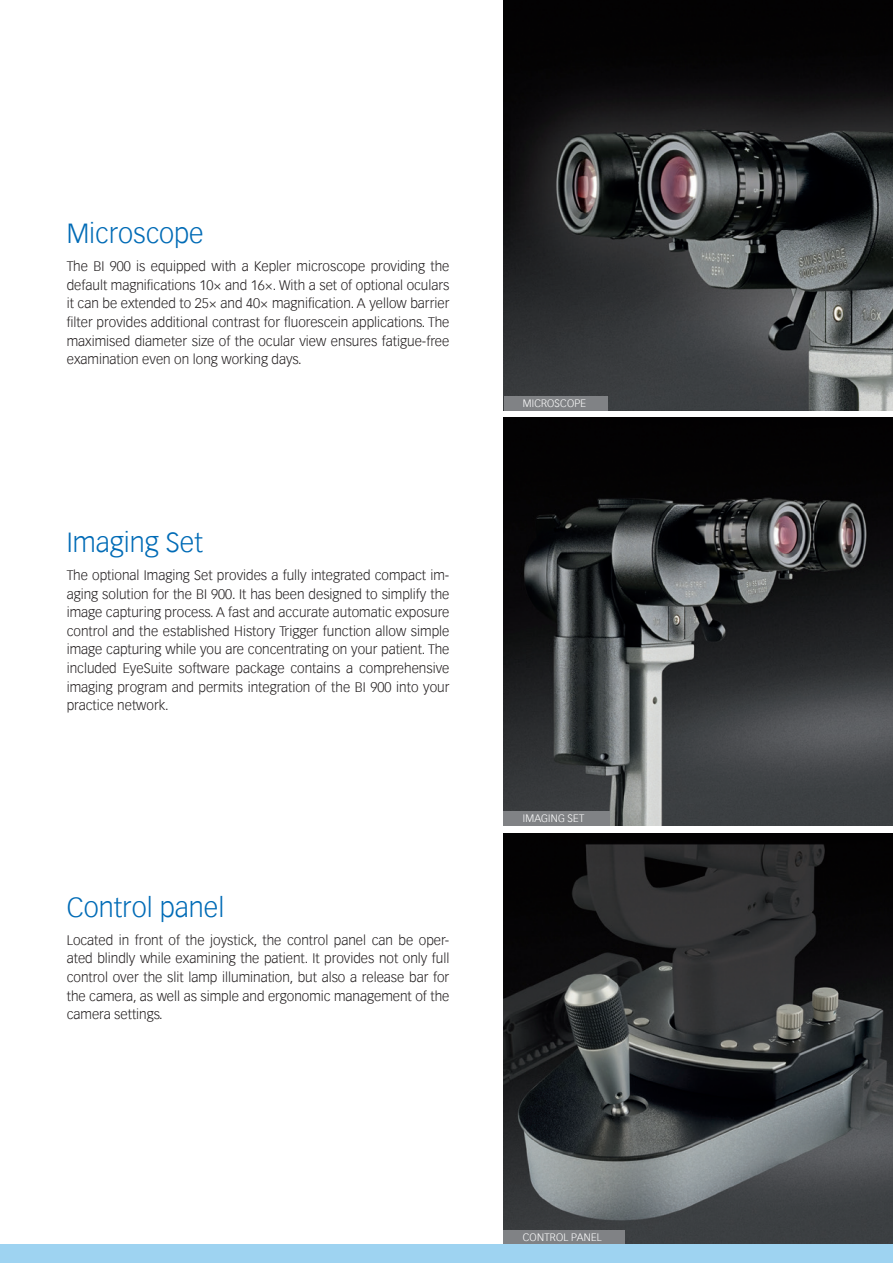
<style>
.page{position:relative;width:893px;height:1263px;background:#fff}
.page>*{position:absolute;margin:0;border:0;box-sizing:border-box;transform-origin:0 0}
._10_title_medium_blu{font:300 27px "Vectora Com";color:#006bb6}
.Bodytext{font:300 13.5px/18.6px "Vectora Com";color:#231f20;text-align:justify}
.Picture_Caption{font:300 10.5px "Vectora Com";letter-spacing:.02em;color:#fff}
</style>
<div class="page">
<img style="left:504px;top:417px;width:389px;height:408px">
<img style="left:504px;top:833px;width:389px;height:411px">
<div style="left:504px;top:811px;width:106px;height:14px;background:#808285"></div>
<div style="left:504px;top:1231px;width:121px;height:14px;background:#808285"></div>
<img style="left:504px;top:0;width:389px;height:411px">
<div style="left:504px;top:397px;width:103px;height:14px;background:#808285"></div>
<div style="left:0;top:1244px;width:893px;height:19px;background:#9ed3f1"></div>
<p class="_10_title_medium_blu" style="left:67px;top:217px;width:139px">Microscope</p>
<p class="Bodytext" style="left:67px;top:257px;width:384px">The BI 900 is equipped with a Kepler microscope providing the default magnifications 10× and 16×. With a set of optional oculars it can be extended to 25× and 40× magnification. A yellow barrier filter provides additional contrast for fluorescein applications. The maximised diameter size of the ocular view ensures fatigue-free examination even on long working days.</p>
<p class="_10_title_medium_blu" style="left:67px;top:526px;width:138px">Imaging Set</p>
<p class="Bodytext" style="left:67px;top:566px;width:384px">The optional Imaging Set provides a fully integrated compact im&shy;aging solution for the BI 900. It has been designed to simplify the image capturing process. A fast and accurate automatic exposure control and the established History Trigger function allow simple image capturing while you are concentrating on your patient. The included EyeSuite software package contains a comprehensive imaging program and permits integration of the BI 900 into your practice network.</p>
<p class="_10_title_medium_blu" style="left:67px;top:891px;width:159px">Control panel</p>
<p class="Bodytext" style="left:67px;top:931px;width:384px">Located in front of the joystick, the control panel can be oper&shy;ated blindly while examining the patient. It provides not only full control over the slit lamp illumination, but also a release bar for the camera, as well as simple and ergonomic management of the camera settings.</p>
<p class="Picture_Caption" style="left:523px;top:397px;width:65px">MICROSCOPE</p>
<p class="Picture_Caption" style="left:523px;top:812px;width:63px">IMAGING SET</p>
<p class="Picture_Caption" style="left:523px;top:1231px;width:80px">CONTROL PANEL</p>
</div>
